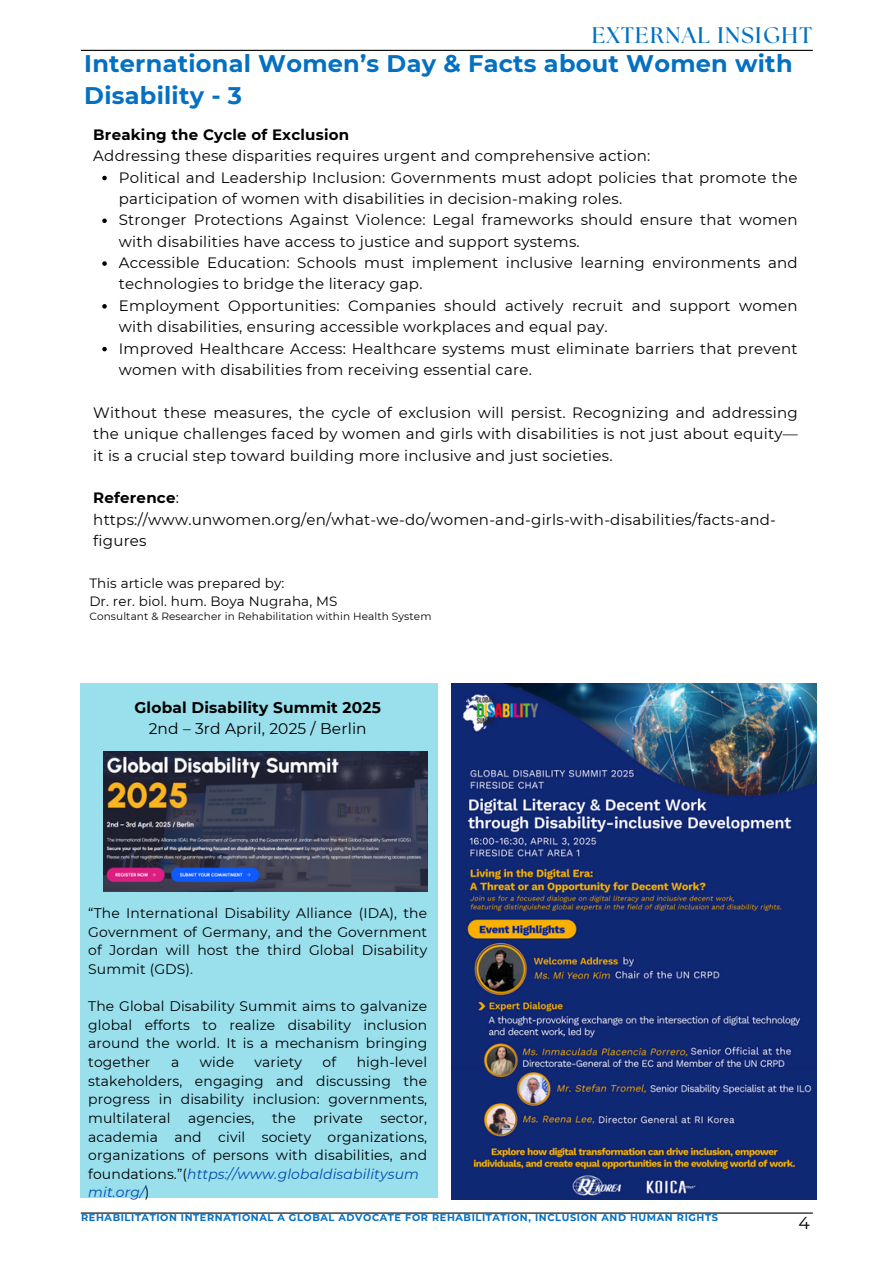
<style>
.page{position:relative;width:894px;height:1264px;background:#fff}
.page>*{position:absolute;margin:0;border:0;box-sizing:border-box;transform-origin:0 0}
.t1{font:700 24px/32.7px "Montserrat";letter-spacing:.01em;color:#0370c2}
.t2{font:700 22.5px "The Seasons";letter-spacing:.065em;color:#0171c1}
.t3{font:17.25px "Montserrat";color:#000}
.t4{font:700 15.45px/20.7px "Montserrat";letter-spacing:.01em;color:#000;text-align:center}
.t5{font:15px/21.3px "Montserrat";letter-spacing:.015em;color:#000}
.t6{font:700 15px "Montserrat";letter-spacing:.015em;color:#000}
.t7{font:13.95px/18.6px "Montserrat";letter-spacing:.01em;color:#000;text-align:justify}
.t8{font:13.5px "Montserrat";letter-spacing:.01em;color:#000}
.t9{font:10.5px "Montserrat";letter-spacing:.01em;color:#000}
.t10{font:700 9.75px "Montserrat";letter-spacing:.065em;color:#0370c2}
.s1{font-weight:400}
.s2{font-style:italic;color:#004aad}
</style>
<div class="page">
<hr style="left:81px;top:50px;width:731px;height:1px;background:#000">
<hr style="left:81px;top:1212px;width:731px;height:1px;background:#000">
<svg style="left:102px;top:176px;width:5px;height:4px"></svg>
<svg style="left:102px;top:218px;width:5px;height:5px"></svg>
<svg style="left:102px;top:261px;width:5px;height:5px"></svg>
<svg style="left:102px;top:304px;width:5px;height:4px"></svg>
<svg style="left:102px;top:347px;width:5px;height:4px"></svg>
<div style="left:81px;top:683px;width:357px;height:515px;background:#99dfec"></div>
<img style="left:103px;top:752px;width:324px;height:139px">
<img style="left:451px;top:683px;width:365px;height:516px">
<p class="t2" style="left:592px;top:25px;width:221px">EXTERNAL INSIGHT</p>
<p class="t1" style="left:84px;top:47px;width:709px">International Women’s Day &amp; Facts about Women with<br>Disability - 3</p>
<h1 class="t6" style="left:93px;top:125px;width:257px">Breaking the Cycle of Exclusion</h1>
<p class="t5" style="left:93px;top:145px;width:558px">Addressing these disparities requires urgent and comprehensive action:</p>
<h2 class="t5" style="left:119px;top:166px;width:680px">Political and Leadership Inclusion: Governments must adopt policies that promote the participation of women with disabilities in decision-making roles.</h2>
<p class="t5" style="left:119px;top:209px;width:680px">Stronger Protections Against Violence: Legal frameworks should ensure that women with disabilities have access to justice and support systems.</p>
<p class="t5" style="left:119px;top:252px;width:680px">Accessible Education: Schools must implement inclusive learning environments and technologies to bridge the literacy gap.</p>
<p class="t5" style="left:119px;top:295px;width:680px">Employment Opportunities: Companies should actively recruit and support women with disabilities, ensuring accessible workplaces and equal pay.</p>
<p class="t5" style="left:119px;top:337px;width:680px">Improved Healthcare Access: Healthcare systems must eliminate barriers that prevent women with disabilities from receiving essential care.</p>
<p class="t5" style="left:93px;top:402px;width:705px;text-align:justify">Without these measures, the cycle of exclusion will persist. Recognizing and addressing the unique challenges faced by women and girls with disabilities is not just about equity— it is a crucial step toward building more inclusive and just societies.</p>
<p class="t6" style="left:93px;top:489px;width:87px">Reference<span class="s1">:</span></p>
<p class="t5" style="left:93px;top:508px;width:684px">https://www.unwomen.org/en/what-we-do/women-and-girls-with-disabilities/facts-and&shy;figures</p>
<h3 class="t8" style="left:89px;top:575px;width:196px">This article was prepared by:</h3>
<h3 class="t8" style="left:89px;top:593px;width:249px">Dr. rer. biol. hum. Boya Nugraha, MS</h3>
<h3 class="t9" style="left:89px;top:610px;width:343px">Consultant &amp; Researcher in Rehabilitation within Health System</h3>
<p class="t4" style="left:135px;top:697px;width:248px">Global Disability Summit 2025<br><span class="s1">2nd – 3rd April, 2025 / Berlin</span></p>
<p class="t7" style="left:88px;top:903px;width:340px">“The International Disability Alliance (IDA), the Government of Germany, and the Government of Jordan will host the third Global Disability Summit (GDS).</p>
<p class="t7" style="left:88px;top:996px;width:340px">The Global Disability Summit aims to galvanize global efforts to realize disability inclusion around the world. It is a mechanism bringing together</p>
<p class="t7" style="left:171px;top:1052px;width:10px">a</p>
<p class="t7" style="left:200px;top:1052px;width:36px">wide</p>
<p class="t7" style="left:254px;top:1052px;width:49px">variety</p>
<p class="t7" style="left:322px;top:1052px;width:15px">of</p>
<p class="t7" style="left:88px;top:1052px;width:340px;text-indent:268px">high-level stakeholders, engaging and discussing the progress in disability inclusion: governments, multilateral</p>
<p class="t7" style="left:188px;top:1108px;width:68px">agencies,</p>
<p class="t7" style="left:272px;top:1108px;width:25px">the</p>
<p class="t7" style="left:313px;top:1108px;width:51px">private</p>
<p class="t7" style="left:88px;top:1108px;width:340px;text-align:left;text-indent:292px">sector, academia and civil society organizations, organizations of persons with disabilities, and foundations.”(<span class="s2">https://www.globaldisabilitysum mit.org/</span>)</p>
<p class="t10" style="left:81px;top:1211px;width:638px">REHABILITATION INTERNATIONAL A GLOBAL ADVOCATE FOR REHABILITATION, INCLUSION AND HUMAN RIGHTS</p>
<p class="t3" style="left:798px;top:1212px;width:13px">4</p>
</div>
